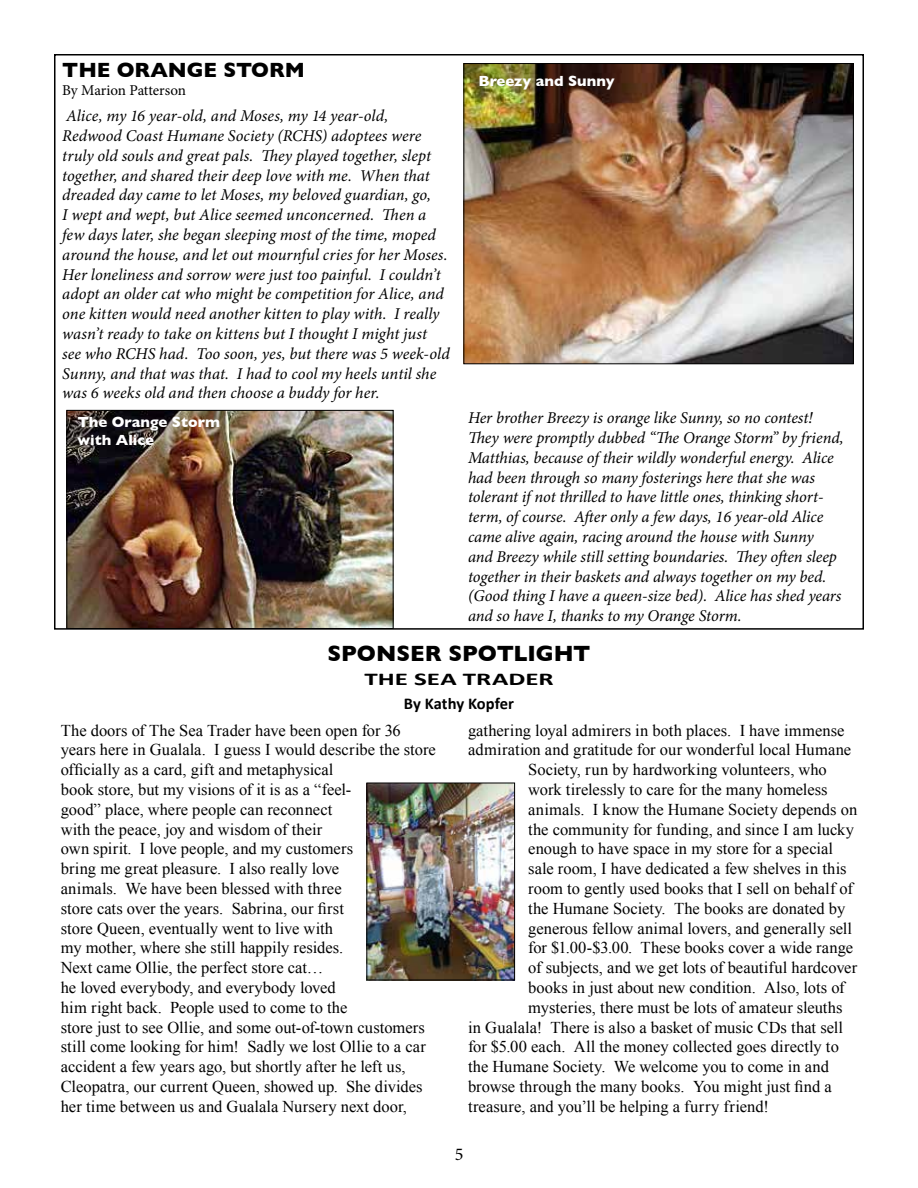
<style>
.page{position:relative;width:918px;height:1188px;background:#fff}
.page>*{position:absolute;margin:0;border:0;box-sizing:border-box;transform-origin:0 0}
.t1{font:700 22.5px "Gill Sans";color:#000}
.t2{font:700 21px "Gill Sans";color:#000}
.t3{font:700 18px "Calibri";color:#000;scale:1.5 1}
.t4{font:18px "Minion Pro";color:#000}
.t5{font:16.5px/19.8px "Times New Roman";color:#000}
.t6{font:italic 16.5px/19.8px "Minion Pro";letter-spacing:-.005em;color:#000}
.t7{font:700 16.5px "Calibri";color:#000}
.t8{font:700 15px/18px "Gill Sans";color:#fff}
.t9{font:15px "Minion Pro";letter-spacing:-.01em;color:#000}
</style>
<div class="page">
<img style="left:69px;top:412px;width:322px;height:215px">
<div style="left:67px;top:410px;width:326px;height:219px;border:1px solid #000"></div>
<img style="left:466px;top:65px;width:386px;height:297px">
<div style="left:464px;top:63px;width:390px;height:301px;border:1px solid #000"></div>
<img style="left:369px;top:785px;width:144px;height:193px">
<div style="left:367px;top:783px;width:148px;height:197px;border:1px solid #000"></div>
<p class="t2" style="left:62px;top:57px;width:244px">THE ORANGE STORM</p>
<p class="t9" style="left:62px;top:80px;width:125px">By Marion Patterson</p>
<p class="t6" style="left:62px;top:106px;width:389px">Alice, my 16 year-old, and Moses, my 14 year-old,<br>Redwood Coast Humane Society (RCHS) adoptees were truly old souls and great pals. They played together, slept together, and shared their deep love with me. When that dreaded day came to let Moses, my beloved guardian, go,<br>I wept and wept, but Alice seemed unconcerned. Then a few days later, she began sleeping most of the time, moped around the house, and let out mournful cries for her Moses.<br>Her loneliness and sorrow were just too painful. I couldn’t adopt an older cat who might be competition for Alice, and one kitten would need another kitten to play with. I really wasn’t ready to take on kittens but I thought I might just see who RCHS had. Too soon, yes, but there was 5 week-old Sunny, and that was that. I had to cool my heels until she was 6 weeks old and then choose a buddy for her.</p>
<p class="t8" style="left:77px;top:413px;width:144px">The Orange Storm with Alice</p>
<p class="t8" style="left:478px;top:72px;width:138px">Breezy and Sunny</p>
<p class="t6" style="left:468px;top:408px;width:377px">Her brother Breezy is orange like Sunny, so no contest!<br>They were promptly dubbed “The Orange Storm” by friend, Matthias, because of their wildly wonderful energy. Alice had been through so many fosterings here that she was tolerant if not thrilled to have little ones, thinking short&shy;term, of course. After only a few days, 16 year-old Alice came alive again, racing around the house with Sunny<br>and Breezy while still setting boundaries. They often sleep together in their baskets and always together on my bed. (Good thing I have a queen-size bed). Alice has shed years and so have I, thanks to my Orange Storm.</p>
<h1 class="t1" style="left:327px;top:640px;width:265px">SPONSER SPOTLIGHT</h1>
<p class="t3" style="left:364px;top:666px;width:128px">THE SEA TRADER</p>
<p class="t7" style="left:404px;top:692px;width:112px">By Kathy Kopfer</p>
<p class="t5" style="left:61px;top:720px;width:377px">The doors of The Sea Trader have been open for 36 years here in Gualala. I guess I would describe the store officially as a card, gift and metaphysical<br>book store, but my visions of it is as a “feel-<br>good” place, where people can reconnect<br>with the peace, joy and wisdom of their<br>own spirit. I love people, and my customers<br>bring me great pleasure. I also really love<br>animals. We have been blessed with three<br>store cats over the years. Sabrina, our first<br>store Queen, eventually went to live with<br>my mother, where she still happily resides.<br>Next came Ollie, the perfect store cat…<br>he loved everybody, and everybody loved<br>him right back. People used to come to the<br>store just to see Ollie, and some out-of-town customers still come looking for him! Sadly we lost Ollie to a car accident a few years ago, but shortly after he left us, Cleopatra, our current Queen, showed up. She divides her time between us and Gualala Nursery next door,</p>
<p class="t5" style="left:468px;top:720px;width:378px">gathering loyal admirers in both places. I have immense</p>
<p class="t5" style="left:468px;top:739px;width:385px">admiration and gratitude for our wonderful local Humane</p>
<p class="t5" style="left:528px;top:759px;width:300px">Society, run by hardworking volunteers, who</p>
<p class="t5" style="left:528px;top:779px;width:301px">work tirelessly to care for the many homeless</p>
<p class="t5" style="left:528px;top:799px;width:330px">animals. I know the Humane Society depends on</p>
<p class="t5" style="left:528px;top:819px;width:327px">the community for funding, and since I am lucky</p>
<p class="t5" style="left:528px;top:838px;width:306px">enough to have space in my store for a special</p>
<p class="t5" style="left:528px;top:858px;width:320px">sale room, I have dedicated a few shelves in this</p>
<p class="t5" style="left:528px;top:878px;width:326px">room to gently used books that I sell on behalf of</p>
<p class="t5" style="left:528px;top:898px;width:318px">the Humane Society. The books are donated by</p>
<p class="t5" style="left:528px;top:918px;width:325px">generous fellow animal lovers, and generally sell</p>
<p class="t5" style="left:528px;top:937px;width:326px">for $1.00-$3.00. These books cover a wide range</p>
<p class="t5" style="left:528px;top:957px;width:330px">of subjects, and we get lots of beautiful hardcover</p>
<p class="t5" style="left:528px;top:977px;width:318px">books in just about new condition. Also, lots of</p>
<p class="t5" style="left:528px;top:997px;width:316px">mysteries, there must be lots of amateur sleuths</p>
<p class="t5" style="left:468px;top:1017px;width:377px">in Gualala! There is also a basket of music CDs that sell</p>
<p class="t5" style="left:468px;top:1036px;width:372px">for $5.00 each. All the money collected goes directly to</p>
<p class="t5" style="left:468px;top:1056px;width:362px">the Humane Society. We welcome you to come in and</p>
<p class="t5" style="left:468px;top:1076px;width:365px">browse through the many books. You might just find a</p>
<p class="t5" style="left:468px;top:1096px;width:302px">treasure, and you’ll be helping a furry friend!</p>
<p class="t4" style="left:455px;top:1142px;width:10px">5</p>
</div>
